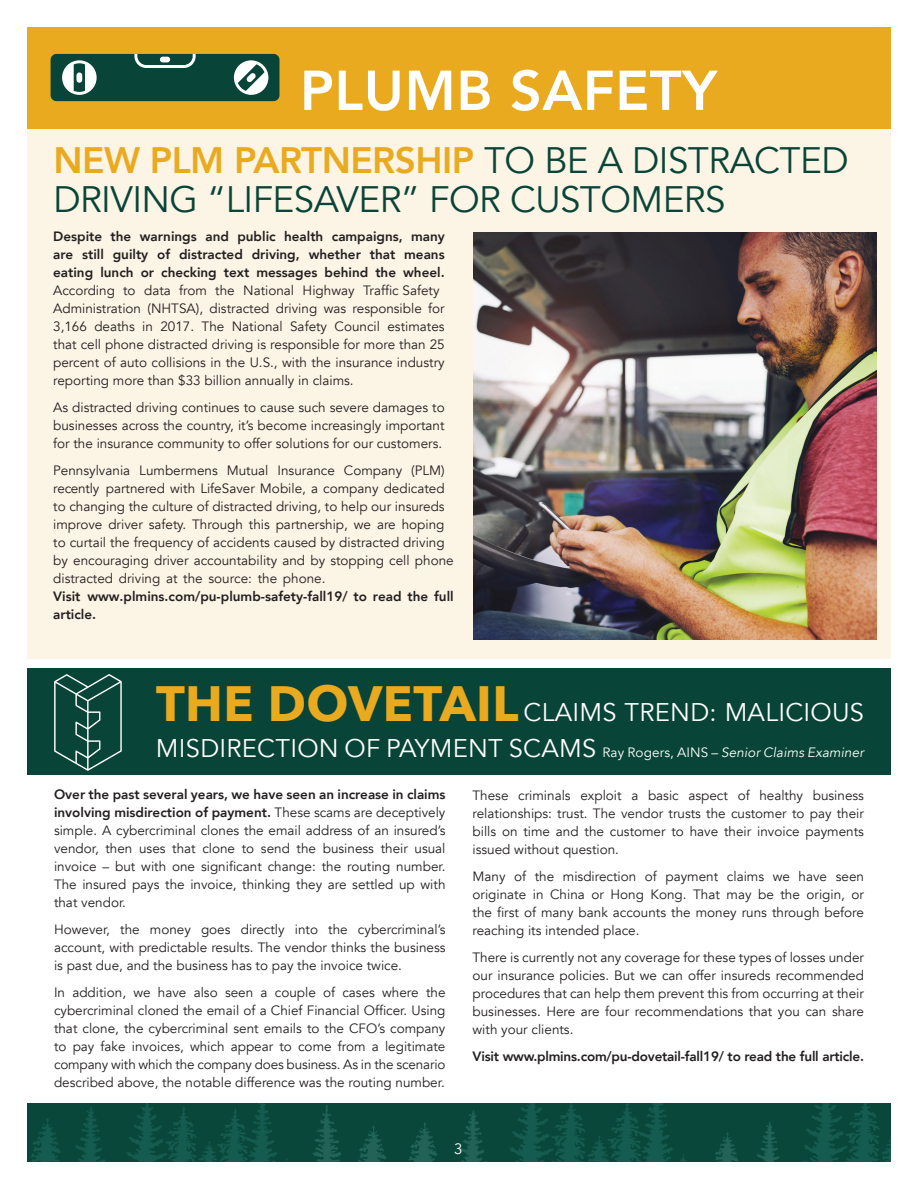
<style>
.page{position:relative;width:918px;height:1188px;background:#fff}
.page>*{position:absolute;margin:0;border:0;box-sizing:border-box;transform-origin:0 0}
.t1{font:800 55.5px "Avenir";letter-spacing:.01em;color:#fff}
.t2{font:36.75px/39px "Avenir";letter-spacing:-.015em;color:#084437}
.t3{font:25.5px/36px "Avenir";letter-spacing:.01em;color:#fff}
.t4{font:15px "Avenir";color:#fff}
.t5{font:13.5px/18px "Avenir";color:#231f20;text-align:justify}
.t6{font:800 13.5px/18px "Avenir";color:#231f20;text-align:justify}
.s1{font-weight:800;color:#eaaa20}
.s2{font-family:"Avenir Next";font-weight:700;font-size:49.5px;color:#eaaa20}
.s3{font-size:13.5px}
.s4{font-style:italic;font-size:13.5px}
.s5{font-weight:800}
</style>
<div class="page">
<div style="left:27px;top:124px;width:864px;height:535px;background:#fcf4e5"></div>
<img style="left:474px;top:232px;width:403px;height:407px">
<img style="left:27px;top:1104px;width:864px;height:58px">
<div style="left:27px;top:27px;width:864px;height:102px;background:#eaaa20"></div>
<svg style="left:51px;top:54px;width:229px;height:47px;background:#2e6054"></svg>
<div style="left:27px;top:668px;width:864px;height:107px;background:#084437"></div>
<svg style="left:54px;top:674px;width:68px;height:97px"></svg>
<h1 class="t1" style="left:300px;top:47px;width:419px">PLUMB SAFETY</h1>
<h2 class="t2" style="left:53px;top:141px;width:797px"><span class="s1">NEW PLM PARTNERSHIP</span> TO BE A DISTRACTED<br>DRIVING “LIFESAVER” FOR CUSTOMERS</h2>
<p class="t6" style="left:53px;top:228px;width:393px">Despite the warnings and public health campaigns, many are still guilty of distracted driving, whether that means eating lunch or checking text messages behind the wheel.</p>
<p class="t5" style="left:53px;top:282px;width:393px;text-align:left">According to data from the National Highway Traffic Safety Administration (NHTSA), distracted driving was responsible for 3,166 deaths in 2017. The National Safety Council estimates that cell phone distracted driving is responsible for more than 25 percent of auto collisions in the U.S., with the insurance industry reporting more than $33 billion annually in claims.</p>
<p class="t5" style="left:53px;top:399px;width:393px">As distracted driving continues to cause such severe damages to businesses across the country, it’s become increasingly important for the insurance community to offer solutions for our customers.</p>
<p class="t5" style="left:53px;top:462px;width:402px;text-align:left">Pennsylvania Lumbermens Mutual Insurance Company (PLM) recently partnered with LifeSaver Mobile, a company dedicated to changing the culture of distracted driving, to help our insureds improve driver safety. Through this partnership, we are hoping to curtail the frequency of accidents caused by distracted driving by encouraging driver accountability and by stopping cell phone distracted driving at the source: the phone.</p>
<p class="t6" style="left:53px;top:588px;width:402px">Visit www.plmins.com/pu-plumb-safety-fall19/ to read the full article.</p>
<h3 class="t3" style="left:156px;top:695px;width:710px"><span class="s2">THE DOVETAIL</span> CLAIMS TREND: MALICIOUS<br>MISDIRECTION OF PAYMENT SCAMS <span class="s3">Ray Rogers, AINS –</span> <span class="s4">Senior Claims Examiner</span></h3>
<p class="t5" style="left:54px;top:786px;width:393px"><span class="s5">Over the past several years, we have seen an increase in claims involving misdirection of payment.</span> These scams are deceptively simple. A cybercriminal clones the email address of an insured’s vendor, then uses that clone to send the business their usual invoice – but with one significant change: the routing number.<br>The insured pays the invoice, thinking they are settled up with that vendor.</p>
<p class="t5" style="left:54px;top:921px;width:393px">However, the money goes directly into the cybercriminal’s account, with predictable results. The vendor thinks the business is past due, and the business has to pay the invoice twice.</p>
<p class="t5" style="left:54px;top:984px;width:393px">In addition, we have also seen a couple of cases where the cybercriminal cloned the email of a Chief Financial Officer. Using that clone, the cybercriminal sent emails to the CFO’s company to pay fake invoices, which appear to come from a legitimate company with which the company does business. As in the scenario described above, the notable difference was the routing number.</p>
<p class="t5" style="left:473px;top:786px;width:393px">These criminals exploit a basic aspect of healthy business relationships: trust. The vendor trusts the customer to pay their bills on time and the customer to have their invoice payments issued without question.</p>
<p class="t5" style="left:473px;top:867px;width:393px">Many of the misdirection of payment claims we have seen originate in China or Hong Kong. That may be the origin, or the first of many bank accounts the money runs through before reaching its intended place.</p>
<p class="t5" style="left:473px;top:948px;width:393px">There is currently not any coverage for these types of losses under our insurance policies. But we can offer insureds recommended procedures that can help them prevent this from occurring at their businesses. Here are four recommendations that you can share with your clients.</p>
<p class="t6" style="left:473px;top:1047px;width:393px">Visit www.plmins.com/pu-dovetail-fall19/ to read the full article.</p>
<p class="t4" style="left:454px;top:1140px;width:10px">3</p>
</div>
